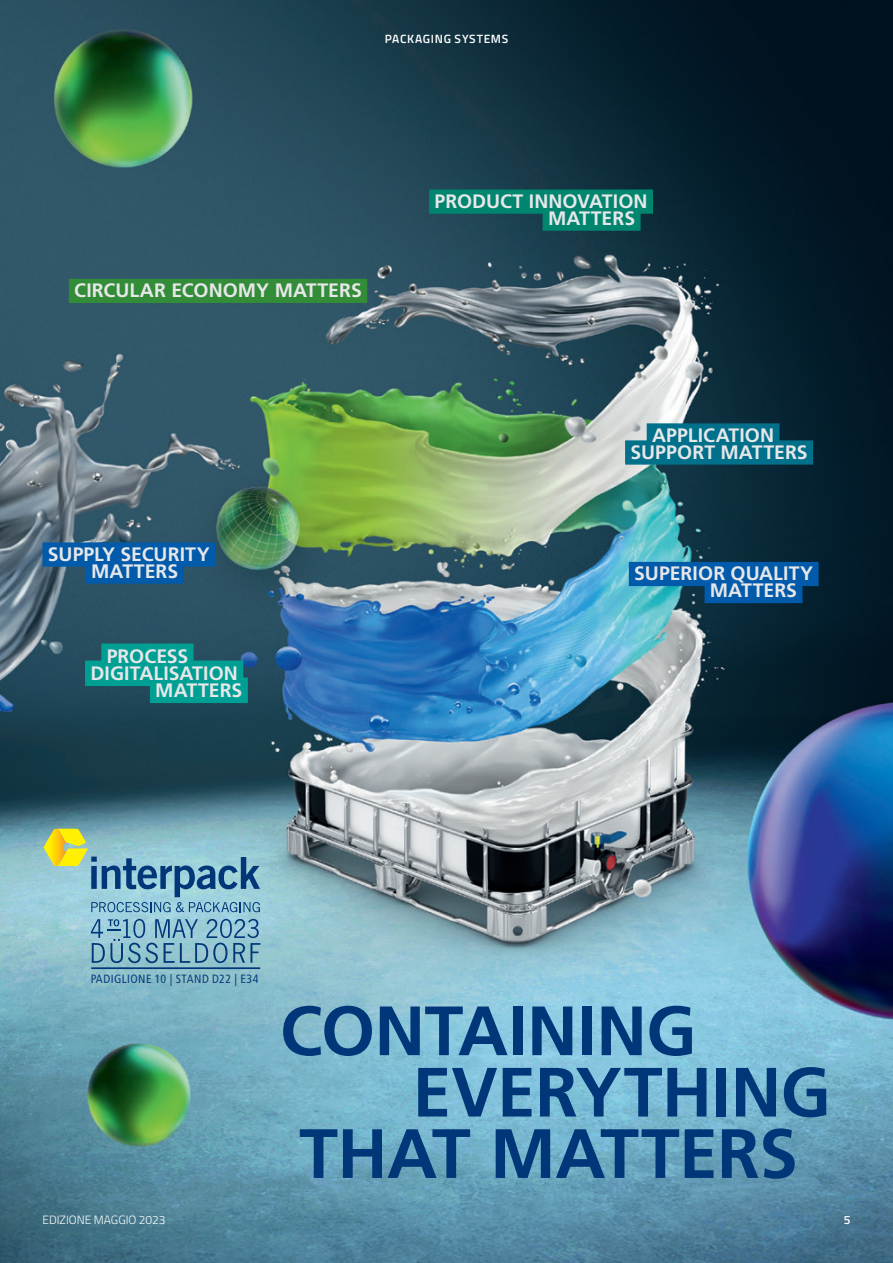
<style>
.page{position:relative;width:893px;height:1263px;background:#fff}
.page>*{position:absolute;margin:0;border:0;box-sizing:border-box;transform-origin:0 0}
.t1{font:700 69.75px "Frutiger LT Pro";letter-spacing:-.01em;color:#013778}
.t2{font:700 19.5px/17px "Frutiger LT Pro";color:#e6e7e9}
.t3{font:condensed 12px "Frutiger LT Pro";letter-spacing:.035em;color:#013778}
.t4{font:300 12px "Cairo";color:#fff}
.t5{font:600 12px "Cairo";letter-spacing:.055em;color:#fff}
</style>
<div class="page">
<img style="left:0;top:0;width:893px;height:1263px">
<div style="left:429px;top:189px;width:224px;height:25px;background:#00856f"></div>
<div style="left:543px;top:206px;width:98px;height:25px;background:#00856f"></div>
<div style="left:43px;top:542px;width:172px;height:25px;background:#015aaa"></div>
<div style="left:86px;top:559px;width:98px;height:25px;background:#015aaa"></div>
<div style="left:69px;top:279px;width:298px;height:24px;background:#338c37"></div>
<div style="left:647px;top:423px;width:133px;height:25px;background:#01708a"></div>
<div style="left:625px;top:440px;width:188px;height:25px;background:#01708a"></div>
<div style="left:629px;top:562px;width:190px;height:24px;background:#015aaa"></div>
<div style="left:704px;top:579px;width:98px;height:24px;background:#015aaa"></div>
<div style="left:101px;top:643px;width:93px;height:26px;background:#009f94"></div>
<div style="left:85px;top:660px;width:158px;height:26px;background:#009f94"></div>
<div style="left:150px;top:677px;width:98px;height:26px;background:#009f94"></div>
<svg style="left:43px;top:829px;width:217px;height:83px;background:#87b5ba"></svg>
<svg style="left:91px;top:919px;width:169px;height:44px;background:#77a9c0"></svg>
<hr style="left:91px;top:967px;width:169px;height:2px;background:#013778">
<p class="t5" style="left:385px;top:29px;width:125px">PACKAGING SYSTEMS</p>
<p class="t2" style="left:74px;top:282px;width:289px">CIRCULAR ECONOMY MATTERS</p>
<p class="t2" style="left:91px;top:546px;width:120px;text-indent:-43px">SUPPLY SECURITY<br>MATTERS</p>
<p class="t2" style="left:107px;top:648px;width:83px">PROCESS</p>
<p class="t2" style="left:90px;top:665px;width:149px">DIGITALISATION</p>
<p class="t2" style="left:155px;top:682px;width:89px">MATTERS</p>
<p class="t2" style="left:548px;top:193px;width:101px;text-indent:-113px">PRODUCT INNOVATION<br>MATTERS</p>
<p class="t2" style="left:630px;top:427px;width:179px;text-indent:22px">APPLICATION<br>SUPPORT MATTERS</p>
<p class="t2" style="left:710px;top:565px;width:105px;text-indent:-76px">SUPERIOR QUALITY<br>MATTERS</p>
<p class="t3" style="left:90px;top:972px;width:170px">PADIGLIONE 10 | STAND D22 | E34</p>
<h1 class="t1" style="left:280px;top:989px;width:418px">CONTAINING</h1>
<h1 class="t1" style="left:413px;top:1051px;width:420px">EVERYTHING</h1>
<h1 class="t1" style="left:299px;top:1112px;width:500px">THAT MATTERS</h1>
<p class="t4" style="left:43px;top:1211px;width:124px">EDIZIONE MAGGIO 2023</p>
<p class="t5" style="left:844px;top:1211px;width:8px">5</p>
</div>
